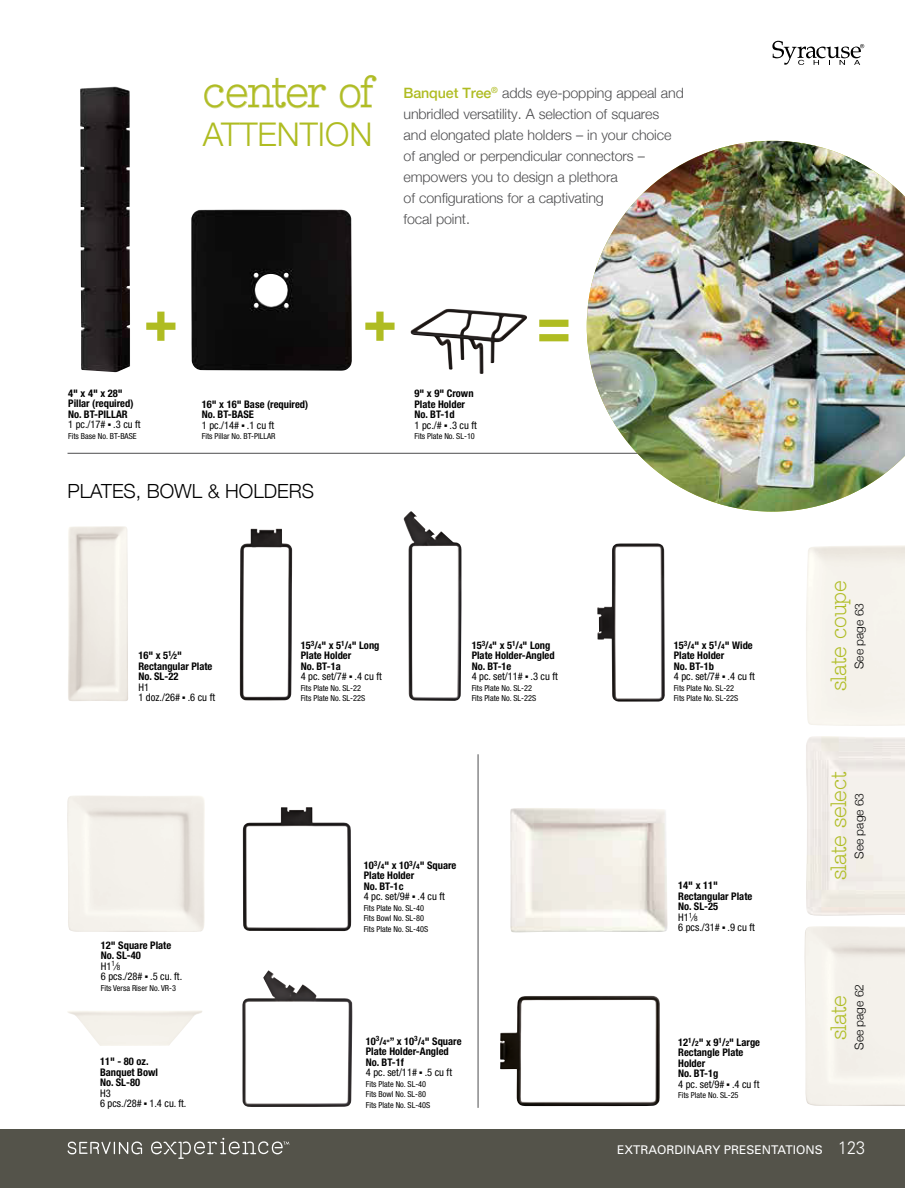
<style>
.page{position:relative;width:905px;height:1188px;background:#fff}
.page>*{position:absolute;margin:0;border:0;box-sizing:border-box;transform-origin:0 0}
.t1{font:42.15px "Esfera NF";letter-spacing:-.04em;color:#afbc22}
.t2{font:300 32.55px "Helvetica Neue";color:#afbc22}
.t3{font:21px "Esfera NF";letter-spacing:-.03em;color:#afbc22}
.t4{font:300 19.5px "Helvetica Neue";color:#000}
.t5{font:300 14.25px/21px "Helvetica Neue";letter-spacing:-.01em;color:#4d4d4f}
.t6{font:12px "Univers";color:#fff}
.t7{font:300 12px "Helvetica Neue";color:#000}
.t8{font:700 condensed 10.5px/10.5px "Helvetica Neue";color:#000}
.t9{font:condensed 10.5px/10.5px "Helvetica Neue";color:#000}
.t10{font:condensed 8.25px/10.5px "Helvetica Neue";color:#000}
.s1{font-weight:500;color:#afbc22}
.s2{font-weight:400}
.s3{font-family:"Universal Newswith Comm Pi";font-weight:400;font-stretch:normal;font-size:9.75px}
.s4{font-size:7.35px}
.s5{font-family:"Universal Newswith Comm Pi";font-stretch:normal;font-size:9.75px}
.s6{font-weight:400;font-size:7.35px}
.s7{font-weight:300;font-size:18px}
</style>
<div class="page">
<img style="left:804px;top:926px;width:100px;height:180px">
<div style="left:0;top:1129px;width:904px;height:59px;background:#54534a"></div>
<img style="left:68px;top:526px;width:60px;height:175px">
<hr style="left:68px;top:453px;width:624px;height:1px;background:#4d4d4f">
<img style="left:586px;top:141px;width:318px;height:371px">
<svg style="left:204px;top:78px;width:122px;height:30px"></svg>
<svg style="left:340px;top:75px;width:36px;height:33px"></svg>
<img style="left:403px;top:511px;width:58px;height:190px">
<img style="left:597px;top:543px;width:68px;height:159px">
<img style="left:242px;top:970px;width:110px;height:137px">
<img style="left:80px;top:87px;width:50px;height:285px">
<img style="left:191px;top:210px;width:161px;height:161px">
<img style="left:240px;top:528px;width:52px;height:172px">
<img style="left:500px;top:996px;width:159px;height:110px">
<img style="left:410px;top:309px;width:117px;height:65px">
<img style="left:68px;top:1010px;width:134px;height:36px">
<img style="left:67px;top:795px;width:138px;height:137px">
<img style="left:510px;top:808px;width:157px;height:124px">
<svg style="left:365px;top:312px;width:29px;height:29px"></svg>
<svg style="left:146px;top:312px;width:29px;height:29px"></svg>
<svg style="left:539px;top:320px;width:29px;height:21px"></svg>
<hr style="left:477px;top:754px;width:1px;height:354px;background:#4d4d4f">
<img style="left:806px;top:736px;width:98px;height:180px">
<img style="left:243px;top:807px;width:108px;height:124px">
<svg style="left:68px;top:1138px;width:222px;height:21px"></svg>
<svg style="left:772px;top:41px;width:92px;height:24px"></svg>
<h1 class="t1" style="left:203px;top:64px;width:176px">center of</h1>
<h2 class="t2" style="left:203px;top:108px;width:171px">ATTENTION</h2>
<p class="t5" style="left:403px;top:82px;width:282px"><span class="s1">Banquet Tree</span><sup>®</sup> adds eye-popping appeal and unbridled versatility. A selection of squares and elongated plate holders – in your choice of angled or perpendicular connectors – empowers you to design a plethora<br>of configurations for a captivating<br>focal point.</p>
<p class="t8" style="left:68px;top:388px;width:74px">4" x 4" x 28"<br>Pillar (required)<br>No. BT-PILLAR<br><span class="s2">1 pc./17#</span> <span class="s3">▪</span> <span class="s2">.3 cu ft</span></p>
<p class="t10" style="left:68px;top:431px;width:70px">Fits Base No. BT-BASE</p>
<p class="t8" style="left:202px;top:398px;width:108px">16" x 16" Base (required)<br>No. BT-BASE<br><span class="s2">1 pc./14#</span> <span class="s3">▪</span> <span class="s2">.1 cu ft</span></p>
<p class="t10" style="left:202px;top:431px;width:75px">Fits Pillar No. BT-PILLAR</p>
<h3 class="t4" style="left:67px;top:476px;width:248px">PLATES, BOWL &amp; HOLDERS</h3>
<p class="t8" style="left:414px;top:388px;width:64px">9" x 9" Crown<br>Plate Holder<br>No. BT-1d<br><span class="s2">1 pc./#</span> <span class="s3">▪</span> <span class="s2">.3 cu ft</span></p>
<p class="t10" style="left:414px;top:431px;width:62px">Fits Plate No. SL-10</p>
<p class="t8" style="left:138px;top:650px;width:76px">16" x 5<sup>1</sup>⁄<span class="s4">2</span>"<br>Rectangular Plate<br>No. SL-22</p>
<p class="t9" style="left:138px;top:682px;width:78px">H1<br>1 doz./26# <span class="s5">▪</span> .6 cu ft</p>
<p class="t8" style="left:301px;top:640px;width:83px">15<sup>3</sup>/<span class="s4">4</span>" x 5<sup>1</sup>/<span class="s4">4</span>" Long<br>Plate Holder<br>No. BT-1a<br><span class="s2">4 pc. set/7#</span> <span class="s3">▪</span> <span class="s2">.4 cu ft</span></p>
<p class="t10" style="left:301px;top:683px;width:66px">Fits Plate No. SL-22<br>Fits Plate No. SL-22S</p>
<p class="t8" style="left:471px;top:640px;width:88px">15<sup>3</sup>/<span class="s4">4</span>" x 5<sup>1</sup>/<span class="s4">4</span>" Long<br>Plate Holder-Angled<br>No. BT-1e<br><span class="s2">4 pc. set/11#</span> <span class="s3">▪</span> <span class="s2">.3 cu ft</span></p>
<p class="t10" style="left:471px;top:683px;width:66px">Fits Plate No. SL-22<br>Fits Plate No. SL-22S</p>
<p class="t8" style="left:673px;top:640px;width:83px">15<sup>3</sup>/<span class="s4">4</span>" x 5<sup>1</sup>/<span class="s4">4</span>" Wide<br>Plate Holder<br>No. BT-1b<br><span class="s2">4 pc. set/7#</span> <span class="s3">▪</span> <span class="s2">.4 cu ft</span></p>
<p class="t10" style="left:673px;top:683px;width:66px">Fits Plate No. SL-22<br>Fits Plate No. SL-22S</p>
<p class="t8" style="left:101px;top:939px;width:83px">12" Square Plate<br>No. SL-40<br><span class="s2">H1</span><sup>1</sup><span class="s2">⁄</span><span class="s6">8<br></span><span class="s2">6 pcs./28#</span> <span class="s3">▪</span> <span class="s2">.5 cu. ft.</span></p>
<p class="t10" style="left:101px;top:982px;width:77px">Fits Versa Riser No. VR-3</p>
<p class="t8" style="left:100px;top:1056px;width:59px">11" - 80 oz.<br>Banquet Bowl<br>No. SL-80</p>
<p class="t9" style="left:100px;top:1088px;width:88px">H3<br>6 pcs./28# <span class="s5">▪</span> 1.4 cu. ft.</p>
<p class="t8" style="left:364px;top:860px;width:94px">10<sup>3</sup>/<span class="s4">4</span>" x 10<sup>3</sup>/<span class="s4">4</span>" Square<br>Plate Holder<br>No. BT-1c<br><span class="s2">4 pc. set/9#</span> <span class="s3">▪</span> <span class="s2">.4 cu ft</span></p>
<p class="t10" style="left:364px;top:902px;width:66px">Fits Plate No. SL-40<br>Fits Bowl No. SL-80<br>Fits Plate No. SL-40S</p>
<p class="t8" style="left:366px;top:1035px;width:97px">10<sup>3</sup>/<span class="s4">4"</span>” x 10<sup>3</sup>/<span class="s4">4</span>" Square<br>Plate Holder-Angled<br>No. BT-1f<br><span class="s2">4 pc. set/11#</span> <span class="s3">▪</span> <span class="s2">.5 cu ft</span></p>
<p class="t10" style="left:366px;top:1078px;width:66px">Fits Plate No. SL-40<br>Fits Bowl No. SL-80<br>Fits Plate No. SL-40S</p>
<p class="t8" style="left:678px;top:880px;width:78px">14" x 11"<br>Rectangular Plate<br>No. SL-25<br><span class="s2">H1</span><sup>1</sup><span class="s2">⁄</span><span class="s6">8<br></span><span class="s2">6 pcs./31#</span> <span class="s3">▪</span> <span class="s2">.9 cu ft</span></p>
<p class="t8" style="left:678px;top:1037px;width:83px">12<sup>1</sup>/<span class="s4">2</span>" x 9<sup>1</sup>/<span class="s4">2</span>" Large<br>Rectangle Plate<br>Holder<br>No. BT-1g<br><span class="s2">4 pc. set/9#</span> <span class="s3">▪</span> <span class="s2">.4 cu ft</span></p>
<p class="t10" style="left:678px;top:1090px;width:62px">Fits Plate No. SL-25</p>
<h3 class="t3" style="left:824px;top:691px;width:112px;rotate:-90deg">slate coupe</h3>
<p class="t7" style="left:849px;top:669px;width:68px;rotate:-90deg">See page 63</p>
<h3 class="t3" style="left:824px;top:880px;width:110px;rotate:-90deg">slate select</h3>
<p class="t7" style="left:849px;top:859px;width:68px;rotate:-90deg">See page 63</p>
<h3 class="t3" style="left:824px;top:1040px;width:46px;rotate:-90deg">slate</h3>
<p class="t7" style="left:849px;top:1050px;width:68px;rotate:-90deg">See page 62</p>
<p class="t6" style="left:617px;top:1142px;width:249px">EXTRAORDINARY PRESENTATIONS <span class="s7">123</span></p>
<p class="t6" style="left:781px;top:1144px;width:75px">EVENT <span class="s7">12</span></p>
</div>
